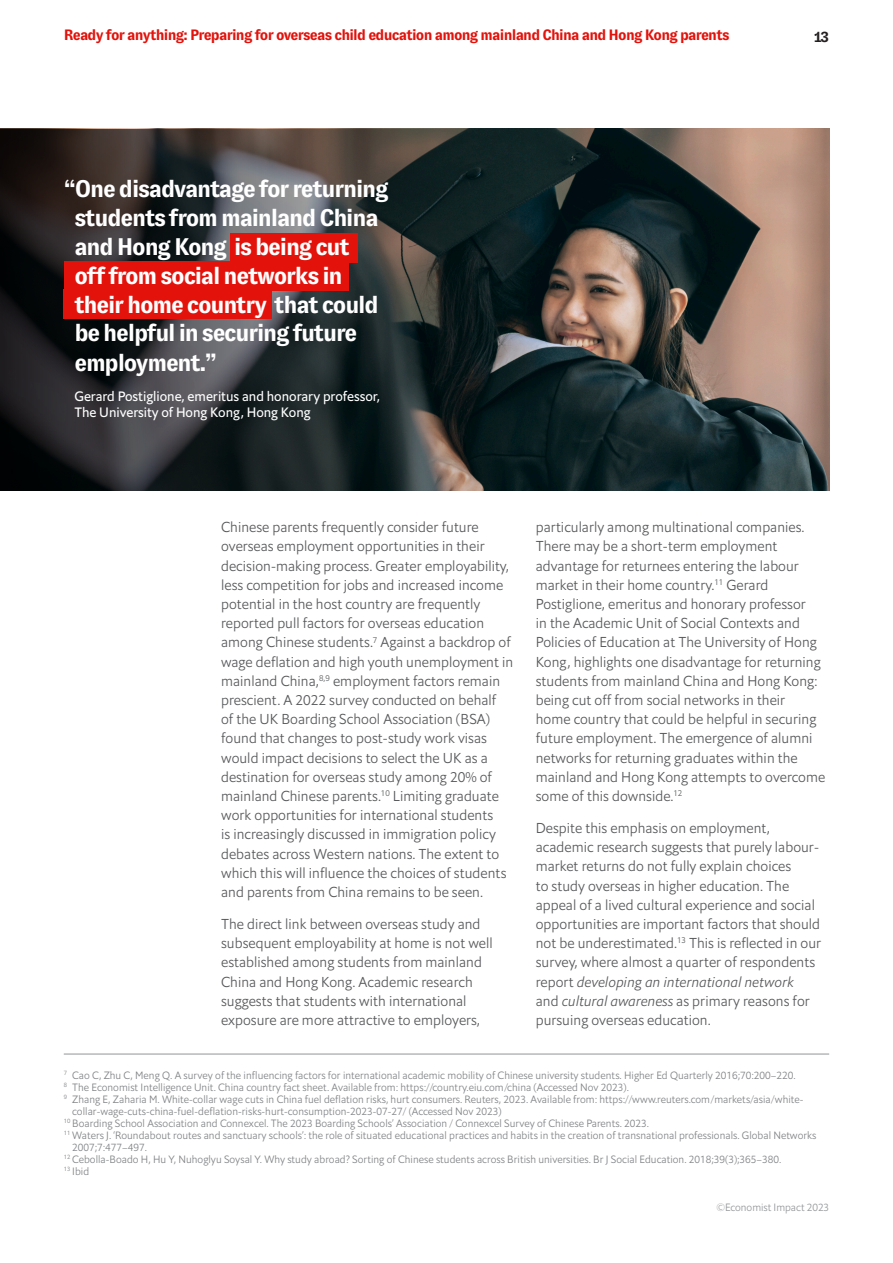
<style>
.page{position:relative;width:893px;height:1263px;background:#fff}
.page>*{position:absolute;margin:0;border:0;box-sizing:border-box;transform-origin:0 0}
._3__Quote{font:700 24px/29px "GT Zirkon";letter-spacing:-.05em;color:#fff}
.t1{font:700 15px "GT Zirkon";letter-spacing:-.05em;color:#e3120b}
.t2{font:700 15px "GT Zirkon";color:#231f20}
._4__Body_text{font:14.25px/19.2px "Econ Sans Lig";letter-spacing:.005em;color:#57585a}
._4__Quote_author{font:13.5px/16.5px "Econ Sans Reg";color:#fff}
._9__Footer{font:10.5px/12px "Econ Sans Lig";letter-spacing:.005em;color:#808285}
.t3{font:10.5px "Econ Sans Lig";color:#939598}
.s1{font-family:"Econ Sans Lig Ita"}
</style>
<div class="page">
<img style="left:0;top:128px;width:829px;height:362px">
<svg style="left:0;top:129px;width:525px;height:361px;background:#2b2e2f"></svg>
<hr style="left:64px;top:1054px;width:765px;height:1px;background:#939598">
<div style="left:230px;top:233px;width:127px;height:30px;background:#e3120b"></div>
<div style="left:64px;top:261px;width:285px;height:30px;background:#e3120b"></div>
<div style="left:64px;top:290px;width:208px;height:29px;background:#e3120b"></div>
<p class="t1" style="left:64px;top:27px;width:667px">Ready for anything: Preparing for overseas child education among mainland China and Hong Kong parents</p>
<p class="t2" style="left:814px;top:28px;width:17px">13</p>
<p class="_3__Quote" style="left:74px;top:175px;width:316px;text-indent:-11px">“One disadvantage for returning students from mainland China and Hong Kong is being cut<br>off from social networks in their home country that could be helpful in securing future employment.”</p>
<p class="_4__Quote_author" style="left:74px;top:388px;width:307px">Gerard Postiglione, emeritus and honorary professor,<br>The University of Hong Kong, Hong Kong</p>
<p class="_4__Body_text" style="left:221px;top:517px;width:294px">Chinese parents frequently consider future overseas employment opportunities in their decision-making process. Greater employability, less competition for jobs and increased income potential in the host country are frequently reported pull factors for overseas education among Chinese students.<sup>7</sup> Against a backdrop of wage deflation and high youth unemployment in mainland China,<sup>8,9</sup> employment factors remain prescient. A 2022 survey conducted on behalf<br>of the UK Boarding School Association (BSA) found that changes to post-study work visas would impact decisions to select the UK as a destination for overseas study among 20% of mainland Chinese parents.<sup>10</sup> Limiting graduate work opportunities for international students<br>is increasingly discussed in immigration policy debates across Western nations. The extent to which this will influence the choices of students and parents from China remains to be seen.</p>
<p class="_4__Body_text" style="left:221px;top:914px;width:273px">The direct link between overseas study and subsequent employability at home is not well established among students from mainland China and Hong Kong. Academic research suggests that students with international exposure are more attractive to employers,</p>
<p class="_4__Body_text" style="left:536px;top:517px;width:291px">particularly among multinational companies.<br>There may be a short-term employment advantage for returnees entering the labour market in their home country.<sup>11</sup> Gerard Postiglione, emeritus and honorary professor<br>in the Academic Unit of Social Contexts and Policies of Education at The University of Hong Kong, highlights one disadvantage for returning students from mainland China and Hong Kong: being cut off from social networks in their<br>home country that could be helpful in securing future employment. The emergence of alumni networks for returning graduates within the mainland and Hong Kong attempts to overcome some of this downside.<sup>12</sup></p>
<p class="_4__Body_text" style="left:536px;top:818px;width:287px">Despite this emphasis on employment, academic research suggests that purely labour&shy;market returns do not fully explain choices<br>to study overseas in higher education. The appeal of a lived cultural experience and social opportunities are important factors that should not be underestimated.<sup>13</sup> This is reflected in our survey, where almost a quarter of respondents report <span class="s1">developing an international network<br></span>and <span class="s1">cultural awareness</span> as primary reasons for pursuing overseas education.</p>
<p class="_9__Footer" style="left:64px;top:1069px;width:733px"><sup>7</sup> Cao C, Zhu C, Meng Q. A survey of the influencing factors for international academic mobility of Chinese university students. Higher Ed Quarterly 2016;70:200–220.</p>
<p class="_9__Footer" style="left:64px;top:1081px;width:566px"><sup>8</sup> The Economist Intelligence Unit. China country fact sheet. Available from: https://country.eiu.com/china (Accessed Nov 2023).</p>
<p class="_9__Footer" style="left:72px;top:1093px;width:733px;text-indent:-9px"><sup>9</sup> Zhang E, Zaharia M. White-collar wage cuts in China fuel deflation risks, hurt consumers. Reuters, 2023. Available from: https://www.reuters.com/markets/asia/white&shy;collar-wage-cuts-china-fuel-deflation-risks-hurt-consumption-2023-07-27/ (Accessed Nov 2023)</p>
<p class="_9__Footer" style="left:64px;top:1117px;width:587px"><sup>10</sup> Boarding School Association and Connexcel. The 2023 Boarding Schools’ Association / Connexcel Survey of Chinese Parents. 2023.</p>
<p class="_9__Footer" style="left:72px;top:1129px;width:746px;text-indent:-9px"><sup>11</sup> Waters J. ‘Roundabout routes and sanctuary schools’: the role of situated educational practices and habits in the creation of transnational professionals. Global Networks<br>2007;7:477–497.</p>
<p class="_9__Footer" style="left:64px;top:1153px;width:719px"><sup>12</sup> Cebolla-Boado H, Hu Y, Nuhoglyu Soysal Y. Why study abroad? Sorting of Chinese students across British universities. Br J Social Education. 2018;39(3);365–380.</p>
<p class="_9__Footer" style="left:64px;top:1165px;width:27px"><sup>13</sup> Ibid</p>
<p class="t3" style="left:716px;top:1201px;width:114px">©Economist Impact 2023</p>
</div>
